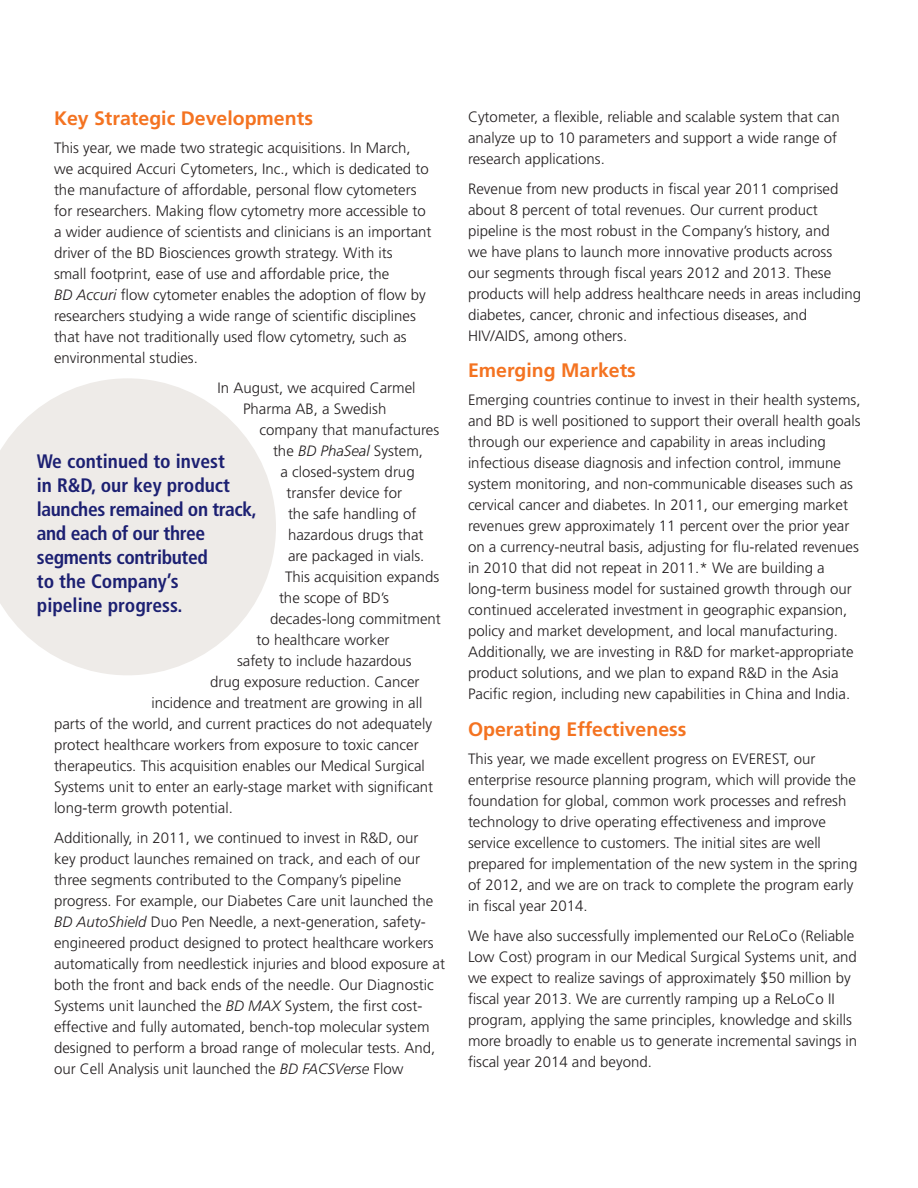
<style>
.page{position:relative;width:918px;height:1188px;background:#fff}
.page>*{position:absolute;margin:0;border:0;box-sizing:border-box;transform-origin:0 0}
.ora_txt_big{font:700 condensed 19.5px/24px "Frutiger";letter-spacing:-.02em;color:#1c2072}
.Subhead{font:700 19.5px "Frutiger";color:#f47321}
._5__Body_Copy__10_14{font:300 15px/21px "Frutiger";color:#231f20}
.s1{font-style:italic}
</style>
<div class="page">
<svg style="left:0;top:378px;width:276px;height:297px;fill:#eeebe8"></svg>
<p class="Subhead" style="left:54px;top:107px;width:260px">Key Strategic Developments</p>
<p class="_5__Body_Copy__10_14" style="left:54px;top:137px;width:379px">This year, we made two strategic acquisitions. In March, we acquired Accuri Cytometers, Inc., which is dedicated to the manufacture of affordable, personal flow cytometers for researchers. Making flow cytometry more accessible to a wider audience of scientists and clinicians is an important driver of the BD Biosciences growth strategy. With its<br>small footprint, ease of use and affordable price, the<br><span class="s1">BD Accuri</span> flow cytometer enables the adoption of flow by researchers studying a wide range of scientific disciplines that have not traditionally used flow cytometry, such as environmental studies.</p>
<p class="_5__Body_Copy__10_14" style="left:218px;top:377px;width:200px">In August, we acquired Carmel</p>
<p class="_5__Body_Copy__10_14" style="left:243px;top:398px;width:145px">Pharma AB, a Swedish</p>
<p class="_5__Body_Copy__10_14" style="left:260px;top:419px;width:181px">company that manufactures</p>
<p class="_5__Body_Copy__10_14" style="left:273px;top:440px;width:152px">the <span class="s1">BD PhaSeal</span> System,</p>
<p class="_5__Body_Copy__10_14" style="left:280px;top:461px;width:136px">a closed-system drug</p>
<p class="_5__Body_Copy__10_14" style="left:286px;top:482px;width:117px">transfer device for</p>
<p class="_5__Body_Copy__10_14" style="left:288px;top:503px;width:130px">the safe handling of</p>
<p class="_5__Body_Copy__10_14" style="left:288px;top:524px;width:137px">hazardous drugs that</p>
<p class="_5__Body_Copy__10_14" style="left:288px;top:545px;width:138px">are packaged in vials.</p>
<p class="_5__Body_Copy__10_14" style="left:285px;top:566px;width:156px">This acquisition expands</p>
<p class="_5__Body_Copy__10_14" style="left:279px;top:587px;width:112px">the scope of BD’s</p>
<p class="_5__Body_Copy__10_14" style="left:270px;top:608px;width:172px">decades-long commitment</p>
<p class="_5__Body_Copy__10_14" style="left:256px;top:629px;width:135px">to healthcare worker</p>
<p class="_5__Body_Copy__10_14" style="left:237px;top:650px;width:176px">safety to include hazardous</p>
<p class="_5__Body_Copy__10_14" style="left:210px;top:671px;width:211px">drug exposure reduction. Cancer</p>
<p class="_5__Body_Copy__10_14" style="left:152px;top:692px;width:272px">incidence and treatment are growing in all</p>
<p class="_5__Body_Copy__10_14" style="left:54px;top:713px;width:380px">parts of the world, and current practices do not adequately</p>
<p class="_5__Body_Copy__10_14" style="left:54px;top:734px;width:366px">protect healthcare workers from exposure to toxic cancer</p>
<p class="_5__Body_Copy__10_14" style="left:54px;top:755px;width:372px">therapeutics. This acquisition enables our Medical Surgical</p>
<p class="_5__Body_Copy__10_14" style="left:54px;top:776px;width:381px">Systems unit to enter an early-stage market with significant</p>
<p class="_5__Body_Copy__10_14" style="left:54px;top:797px;width:180px">long-term growth potential.</p>
<p class="_5__Body_Copy__10_14" style="left:54px;top:827px;width:393px">Additionally, in 2011, we continued to invest in R&amp;D, our<br>key product launches remained on track, and each of our three segments contributed to the Company’s pipeline progress. For example, our Diabetes Care unit launched the <span class="s1">BD AutoShield</span> Duo Pen Needle, a next-generation, safety&shy;engineered product designed to protect healthcare workers automatically from needlestick injuries and blood exposure at both the front and back ends of the needle. Our Diagnostic Systems unit launched the <span class="s1">BD MAX</span> System, the first cost&shy;effective and fully automated, bench-top molecular system designed to perform a broad range of molecular tests. And, our Cell Analysis unit launched the <span class="s1">BD FACSVerse</span> Flow</p>
<p class="ora_txt_big" style="left:37px;top:449px;width:221px">We continued to invest<br>in R&amp;D, our key product launches remained on track, and each of our three segments contributed<br>to the Company’s<br>pipeline progress.</p>
<p class="_5__Body_Copy__10_14" style="left:468px;top:106px;width:373px">Cytometer, a flexible, reliable and scalable system that can analyze up to 10 parameters and support a wide range of research applications.</p>
<p class="_5__Body_Copy__10_14" style="left:468px;top:178px;width:395px">Revenue from new products in fiscal year 2011 comprised about 8 percent of total revenues. Our current product pipeline is the most robust in the Company’s history, and<br>we have plans to launch more innovative products across<br>our segments through fiscal years 2012 and 2013. These products will help address healthcare needs in areas including diabetes, cancer, chronic and infectious diseases, and HIV/AIDS, among others.</p>
<p class="Subhead" style="left:468px;top:359px;width:169px">Emerging Markets</p>
<p class="_5__Body_Copy__10_14" style="left:468px;top:390px;width:394px">Emerging countries continue to invest in their health systems, and BD is well positioned to support their overall health goals through our experience and capability in areas including infectious disease diagnosis and infection control, immune system monitoring, and non-communicable diseases such as cervical cancer and diabetes. In 2011, our emerging market revenues grew approximately 11 percent over the prior year on a currency-neutral basis, adjusting for flu-related revenues in 2010 that did not repeat in 2011.* We are building a long-term business model for sustained growth through our continued accelerated investment in geographic expansion, policy and market development, and local manufacturing.<br>Additionally, we are investing in R&amp;D for market-appropriate product solutions, and we plan to expand R&amp;D in the Asia Pacific region, including new capabilities in China and India.</p>
<p class="Subhead" style="left:468px;top:718px;width:220px">Operating Effectiveness</p>
<p class="_5__Body_Copy__10_14" style="left:468px;top:748px;width:391px">This year, we made excellent progress on EVEREST, our enterprise resource planning program, which will provide the foundation for global, common work processes and refresh technology to drive operating effectiveness and improve service excellence to customers. The initial sites are well prepared for implementation of the new system in the spring of 2012, and we are on track to complete the program early in fiscal year 2014.</p>
<p class="_5__Body_Copy__10_14" style="left:468px;top:925px;width:391px">We have also successfully implemented our ReLoCo (Reliable Low Cost) program in our Medical Surgical Systems unit, and we expect to realize savings of approximately $50 million by fiscal year 2013. We are currently ramping up a ReLoCo II program, applying the same principles, knowledge and skills more broadly to enable us to generate incremental savings in fiscal year 2014 and beyond.</p>
</div>
